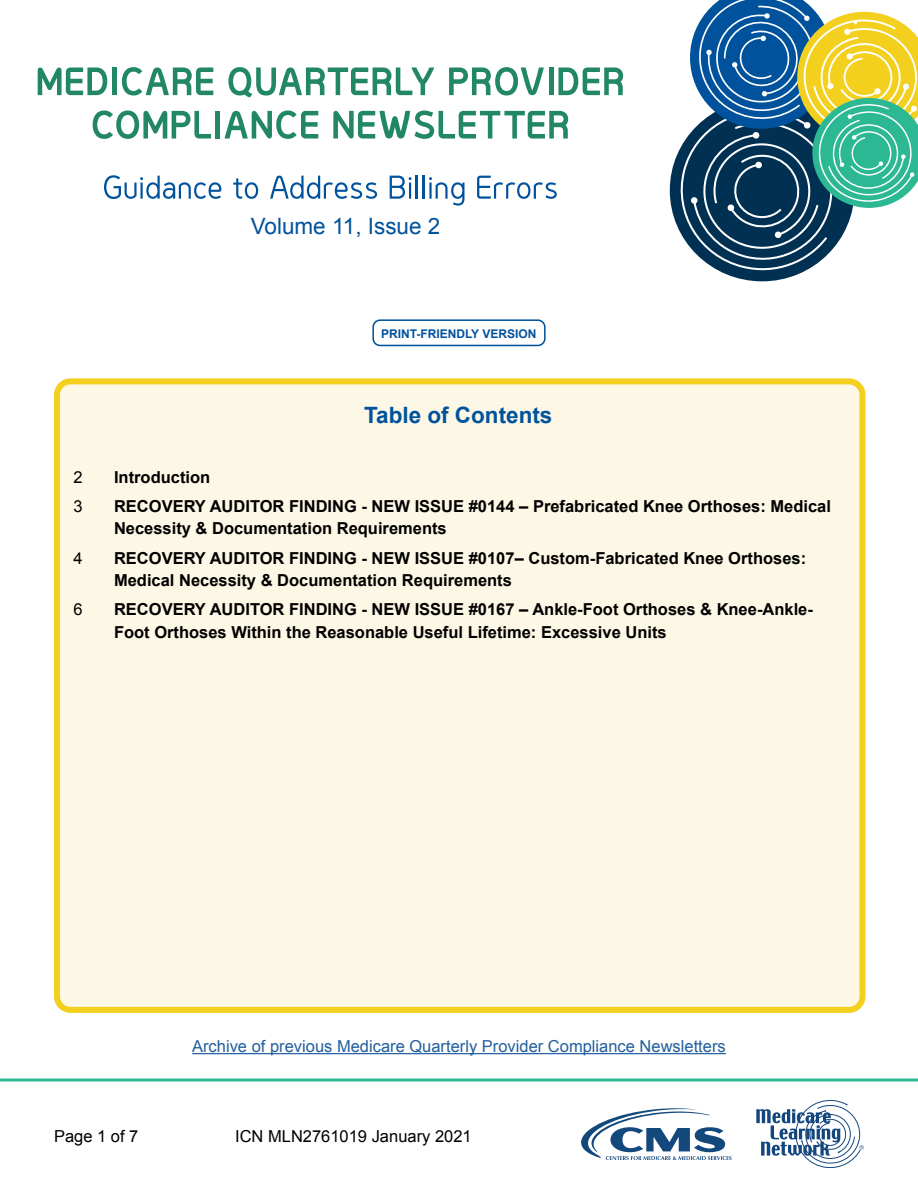
<style>
.page{position:relative;width:918px;height:1188px;background:#fff}
.page>*{position:absolute;margin:0;border:0;box-sizing:border-box;transform-origin:0 0}
.t1{font:22.5px "Arial";color:#00529c}
.TOC_Header_Text{font:700 22.5px "Arial";color:#00529c}
.Paragraph_Text{font:700 16.5px/22.5px "Arial";color:#000}
.t2{font:16.5px "Arial";color:#215e9e}
.ICN_Number__Year_and{font:16.5px "Arial";color:#000}
.Paragraph_Text-2{font:16.5px "Arial";color:#000}
.t3{font:700 12px "Arial";color:#00529c}
</style>
<div class="page">
<hr style="left:192px;top:1053px;width:534px;height:1px;background:#215e9e">
<svg style="left:581px;top:1108px;width:151px;height:52px"></svg>
<svg style="left:756px;top:1100px;width:108px;height:68px"></svg>
<svg style="left:0;top:1078px;width:918px;height:4px;background:#5fc9ad"></svg>
<div style="left:372px;top:319px;width:174px;height:27px;border:2px solid #00529c;border-radius:7px"></div>
<svg style="left:38px;top:67px;width:69px;height:28px"></svg>
<div style="left:112px;top:68px;width:5px;height:27px;background:#228764"></div>
<svg style="left:122px;top:67px;width:91px;height:28px"></svg>
<svg style="left:228px;top:67px;width:206px;height:30px"></svg>
<svg style="left:449px;top:67px;width:95px;height:28px"></svg>
<hr style="left:549px;top:68px;width:4px;height:27px;background:#228764">
<svg style="left:558px;top:67px;width:65px;height:28px"></svg>
<svg style="left:104px;top:175px;width:117px;height:24px"></svg>
<svg style="left:233px;top:178px;width:25px;height:21px"></svg>
<svg style="left:270px;top:176px;width:107px;height:23px"></svg>
<svg style="left:390px;top:176px;width:22px;height:23px"></svg>
<hr style="left:416px;top:176px;width:2px;height:23px;background:#00529c">
<hr style="left:423px;top:176px;width:2px;height:23px;background:#00529c">
<svg style="left:429px;top:177px;width:36px;height:29px"></svg>
<svg style="left:477px;top:176px;width:80px;height:23px"></svg>
<svg style="left:93px;top:111px;width:118px;height:28px"></svg>
<div style="left:215px;top:111px;width:5px;height:28px;background:#228764"></div>
<svg style="left:225px;top:111px;width:93px;height:28px"></svg>
<svg style="left:333px;top:111px;width:235px;height:28px"></svg>
<svg style="left:674px;top:0;width:244px;height:275px"></svg>
<div style="left:57px;top:381px;width:805px;height:629px;background:#fdf7e6;border-radius:14px"></div>
<div style="left:54px;top:378px;width:812px;height:635px;border:6px solid #f3cf1e;border-radius:14px"></div>
<p class="t1" style="left:251px;top:212px;width:191px">Volume 11, Issue 2</p>
<p class="t3" style="left:381px;top:326px;width:157px">PRINT-FRIENDLY VERSION</p>
<p class="TOC_Header_Text" style="left:364px;top:401px;width:190px">Table of Contents</p>
<p class="Paragraph_Text-2" style="left:74px;top:466px;width:11px">2</p>
<p class="Paragraph_Text" style="left:114px;top:466px;width:98px">Introduction</p>
<p class="Paragraph_Text-2" style="left:74px;top:495px;width:11px">3</p>
<p class="Paragraph_Text" style="left:114px;top:495px;width:719px">RECOVERY AUDITOR FINDING - NEW ISSUE #0144 – Prefabricated Knee Orthoses: Medical<br>Necessity &amp; Documentation Requirements</p>
<p class="Paragraph_Text-2" style="left:74px;top:547px;width:11px">4</p>
<p class="Paragraph_Text" style="left:114px;top:547px;width:694px">RECOVERY AUDITOR FINDING - NEW ISSUE #0107– Custom-Fabricated Knee Orthoses:<br>Medical Necessity &amp; Documentation Requirements</p>
<p class="Paragraph_Text-2" style="left:74px;top:599px;width:11px">6</p>
<p class="Paragraph_Text" style="left:114px;top:599px;width:700px">RECOVERY AUDITOR FINDING - NEW ISSUE #0167 – Ankle-Foot Orthoses &amp; Knee-Ankle-<br>Foot Orthoses Within the Reasonable Useful Lifetime: Excessive Units</p>
<p class="ICN_Number__Year_and" style="left:54px;top:1125px;width:86px">Page 1 of 7</p>
<p class="t2" style="left:192px;top:1035px;width:535px">Archive of previous Medicare Quarterly Provider Compliance Newsletters</p>
<p class="ICN_Number__Year_and" style="left:235px;top:1125px;width:238px">ICN MLN2761019 January 2021</p>
</div>
